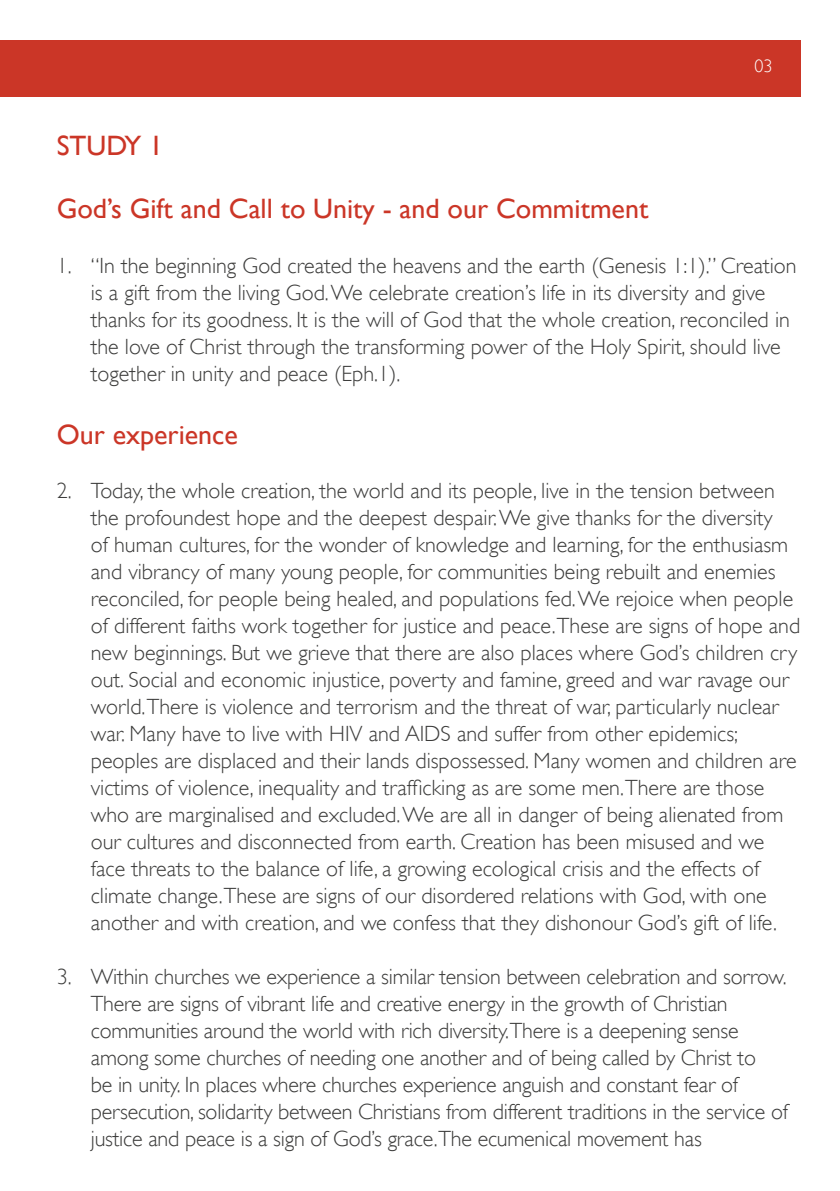
<style>
.page{position:relative;width:840px;height:1191px;background:#fff}
.page>*{position:absolute;margin:0;border:0;box-sizing:border-box;transform-origin:0 0}
.t1{font:28px "Gill Sans";color:#cb3627}
.t2{font:300 22px/27px "Gill Sans";color:#3c3c3b}
.t3{font:300 18px "Gill Sans";color:#fff}
</style>
<div class="page">
<div style="left:0;top:40px;width:799px;height:56px;background:#cb3627"></div>
<p class="t1" style="left:57px;top:129px;width:108px">STUDY 1</p>
<p class="t3" style="left:754px;top:51px;width:19px">03</p>
<p class="t1" style="left:57px;top:192px;width:593px">God’s Gift and Call to Unity - and our Commitment</p>
<p class="t2" style="left:91px;top:251px;width:707px;text-indent:-34px">1. “In the beginning God created the heavens and the earth (Genesis 1:1).” Creation is a gift from the living God. We celebrate creation’s life in its diversity and give thanks for its goodness. It is the will of God that the whole creation, reconciled in the love of Christ through the transforming power of the Holy Spirit, should live together in unity and peace (Eph.1).</p>
<p class="t1" style="left:57px;top:417px;width:183px">Our experience</p>
<p class="t2" style="left:91px;top:476px;width:710px;text-indent:-34px">2. Today, the whole creation, the world and its people, live in the tension between the profoundest hope and the deepest despair. We give thanks for the diversity<br>of human cultures, for the wonder of knowledge and learning, for the enthusiasm and vibrancy of many young people, for communities being rebuilt and enemies reconciled, for people being healed, and populations fed. We rejoice when people of different faiths work together for justice and peace.These are signs of hope and new beginnings. But we grieve that there are also places where God’s children cry out. Social and economic injustice, poverty and famine, greed and war ravage our world.There is violence and terrorism and the threat of war, particularly nuclear war. Many have to live with HIV and AIDS and suffer from other epidemics; peoples are displaced and their lands dispossessed. Many women and children are victims of violence, inequality and trafficking as are some men.There are those who are marginalised and excluded. We are all in danger of being alienated from our cultures and disconnected from earth. Creation has been misused and we face threats to the balance of life, a growing ecological crisis and the effects of climate change.These are signs of our disordered relations with God, with one another and with creation, and we confess that they dishonour God’s gift of life.</p>
<p class="t2" style="left:91px;top:962px;width:698px;text-indent:-34px">3. Within churches we experience a similar tension between celebration and sorrow.<br>There are signs of vibrant life and creative energy in the growth of Christian communities around the world with rich diversity.There is a deepening sense among some churches of needing one another and of being called by Christ to<br>be in unity. In places where churches experience anguish and constant fear of persecution, solidarity between Christians from different traditions in the service of justice and peace is a sign of God’s grace.The ecumenical movement has</p>
</div>
